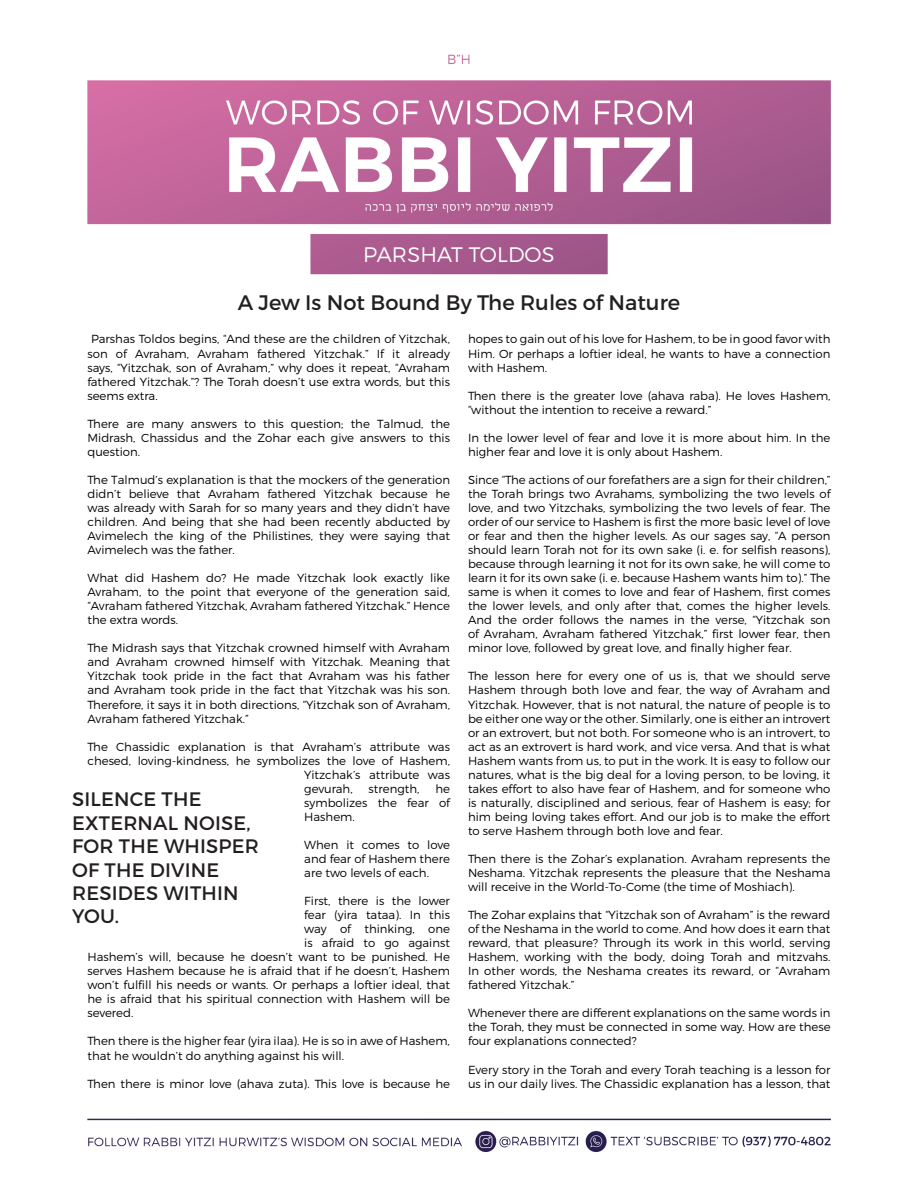
<style>
.page{position:relative;width:918px;height:1188px;background:#fff}
.page>*{position:absolute;margin:0;border:0;box-sizing:border-box;transform-origin:0 0}
.t1{font:21px "Montserrat";color:#231f20}
.t2{font:300 21px "Montserrat";letter-spacing:.01em;color:#fff}
.t3{font:19.5px/23.4px "Montserrat";letter-spacing:.01em;color:#231f20}
.t4{font:300 11.7px/14.1px "Montserrat";color:#000;text-align:justify}
</style>
<div class="page">
<img style="left:87px;top:54px;width:744px;height:1098px">
<p class="t2" style="left:363px;top:241px;width:193px">PARSHAT TOLDOS</p>
<p class="t1" style="left:238px;top:290px;width:444px">A Jew Is Not Bound By The Rules of Nature</p>
<p class="t4" style="left:87px;top:332px;width:364px;text-indent:4px">Parshas Toldos begins, “And these are the children of Yitzchak, son of Avraham, Avraham fathered Yitzchak.” If it already says, “Yitzchak, son of Avraham,” why does it repeat, “Avraham fathered Yitzchak.”? The Torah doesn’t use extra words, but this seems extra.</p>
<p class="t4" style="left:87px;top:416px;width:364px">There are many answers to this question; the Talmud, the Midrash, Chassidus and the Zohar each give answers to this question.</p>
<p class="t4" style="left:87px;top:472px;width:364px">The Talmud’s explanation is that the mockers of the generation didn’t believe that Avraham fathered Yitzchak because he was already with Sarah for so many years and they didn’t have children. And being that she had been recently abducted by Avimelech the king of the Philistines, they were saying that Avimelech was the father.</p>
<p class="t4" style="left:87px;top:571px;width:364px">What did Hashem do? He made Yitzchak look exactly like Avraham, to the point that everyone of the generation said, “Avraham fathered Yitzchak, Avraham fathered Yitzchak.” Hence the extra words.</p>
<p class="t4" style="left:87px;top:641px;width:364px">The Midrash says that Yitzchak crowned himself with Avraham and Avraham crowned himself with Yitzchak. Meaning that Yitzchak took pride in the fact that Avraham was his father and Avraham took pride in the fact that Yitzchak was his son.<br>Therefore, it says it in both directions, “Yitzchak son of Avraham, Avraham fathered Yitzchak.”</p>
<p class="t4" style="left:87px;top:739px;width:364px">The Chassidic explanation is that Avraham’s attribute was</p>
<p class="t4" style="left:87px;top:753px;width:364px">chesed, loving-kindness, he symbolizes the love of Hashem,</p>
<p class="t4" style="left:304px;top:767px;width:147px">Yitzchak’s attribute was</p>
<p class="t4" style="left:304px;top:781px;width:50px">gevurah,</p>
<p class="t4" style="left:369px;top:781px;width:52px">strength,</p>
<p class="t4" style="left:304px;top:781px;width:147px;text-indent:131px">he symbolizes the fear of Hashem.</p>
<p class="t4" style="left:304px;top:838px;width:147px">When it comes to love and fear of Hashem there are two levels of each.</p>
<p class="t4" style="left:304px;top:894px;width:147px">First, there is the lower</p>
<p class="t4" style="left:304px;top:908px;width:147px">fear (yira tataa). In this</p>
<p class="t4" style="left:304px;top:922px;width:147px">way of thinking, one</p>
<p class="t4" style="left:304px;top:936px;width:147px">is afraid to go against</p>
<p class="t4" style="left:87px;top:950px;width:364px">Hashem’s will, because he doesn’t want to be punished. He</p>
<p class="t4" style="left:87px;top:964px;width:364px">serves Hashem because he is afraid that if he doesn’t, Hashem</p>
<p class="t4" style="left:87px;top:978px;width:364px">won’t fulfill his needs or wants. Or perhaps a loftier ideal, that</p>
<p class="t4" style="left:87px;top:992px;width:364px">he is afraid that his spiritual connection with Hashem will be</p>
<p class="t4" style="left:87px;top:1006px;width:47px">severed.</p>
<p class="t4" style="left:87px;top:1034px;width:364px">Then there is the higher fear (yira ilaa). He is so in awe of Hashem, that he wouldn’t do anything against his will.</p>
<p class="t4" style="left:87px;top:1076px;width:364px">Then there is minor love (ahava zuta). This love is because he</p>
<p class="t3" style="left:72px;top:788px;width:188px">SILENCE THE<br>EXTERNAL NOISE,<br>FOR THE WHISPER<br>OF THE DIVINE<br>RESIDES WITHIN<br>YOU.</p>
<p class="t4" style="left:468px;top:332px;width:364px">hopes to gain out of his love for Hashem, to be in good favor with Him. Or perhaps a loftier ideal, he wants to have a connection with Hashem.</p>
<p class="t4" style="left:468px;top:388px;width:364px">Then there is the greater love (ahava raba). He loves Hashem, “without the intention to receive a reward.”</p>
<p class="t4" style="left:468px;top:430px;width:364px">In the lower level of fear and love it is more about him. In the higher fear and love it is only about Hashem.</p>
<p class="t4" style="left:468px;top:472px;width:364px">Since “The actions of our forefathers are a sign for their children,” the Torah brings two Avrahams, symbolizing the two levels of love, and two Yitzchaks, symbolizing the two levels of fear. The order of our service to Hashem is first the more basic level of love or fear and then the higher levels. As our sages say, “A person should learn Torah not for its own sake (i. e. for selfish reasons), because through learning it not for its own sake, he will come to learn it for its own sake (i. e. because Hashem wants him to).” The same is when it comes to love and fear of Hashem, first comes the lower levels, and only after that, comes the higher levels.<br>And the order follows the names in the verse, “Yitzchak son of Avraham, Avraham fathered Yitzchak,” first lower fear, then minor love, followed by great love, and finally higher fear.</p>
<p class="t4" style="left:468px;top:669px;width:364px">The lesson here for every one of us is, that we should serve Hashem through both love and fear, the way of Avraham and Yitzchak. However, that is not natural, the nature of people is to be either one way or the other. Similarly, one is either an introvert or an extrovert, but not both. For someone who is an introvert, to act as an extrovert is hard work, and vice versa. And that is what Hashem wants from us, to put in the work. It is easy to follow our natures, what is the big deal for a loving person, to be loving, it takes effort to also have fear of Hashem, and for someone who is naturally, disciplined and serious, fear of Hashem is easy; for him being loving takes effort. And our job is to make the effort to serve Hashem through both love and fear.</p>
<p class="t4" style="left:468px;top:852px;width:364px">Then there is the Zohar’s explanation. Avraham represents the Neshama. Yitzchak represents the pleasure that the Neshama will receive in the World-To-Come (the time of Moshiach).</p>
<p class="t4" style="left:468px;top:908px;width:364px">The Zohar explains that “Yitzchak son of Avraham” is the reward of the Neshama in the world to come. And how does it earn that reward, that pleasure? Through its work in this world, serving Hashem, working with the body, doing Torah and mitzvahs.<br>In other words, the Neshama creates its reward, or “Avraham fathered Yitzchak.”</p>
<p class="t4" style="left:468px;top:1006px;width:364px">Whenever there are different explanations on the same words in the Torah, they must be connected in some way. How are these four explanations connected?</p>
<p class="t4" style="left:468px;top:1062px;width:364px">Every story in the Torah and every Torah teaching is a lesson for us in our daily lives. The Chassidic explanation has a lesson, that</p>
</div>
